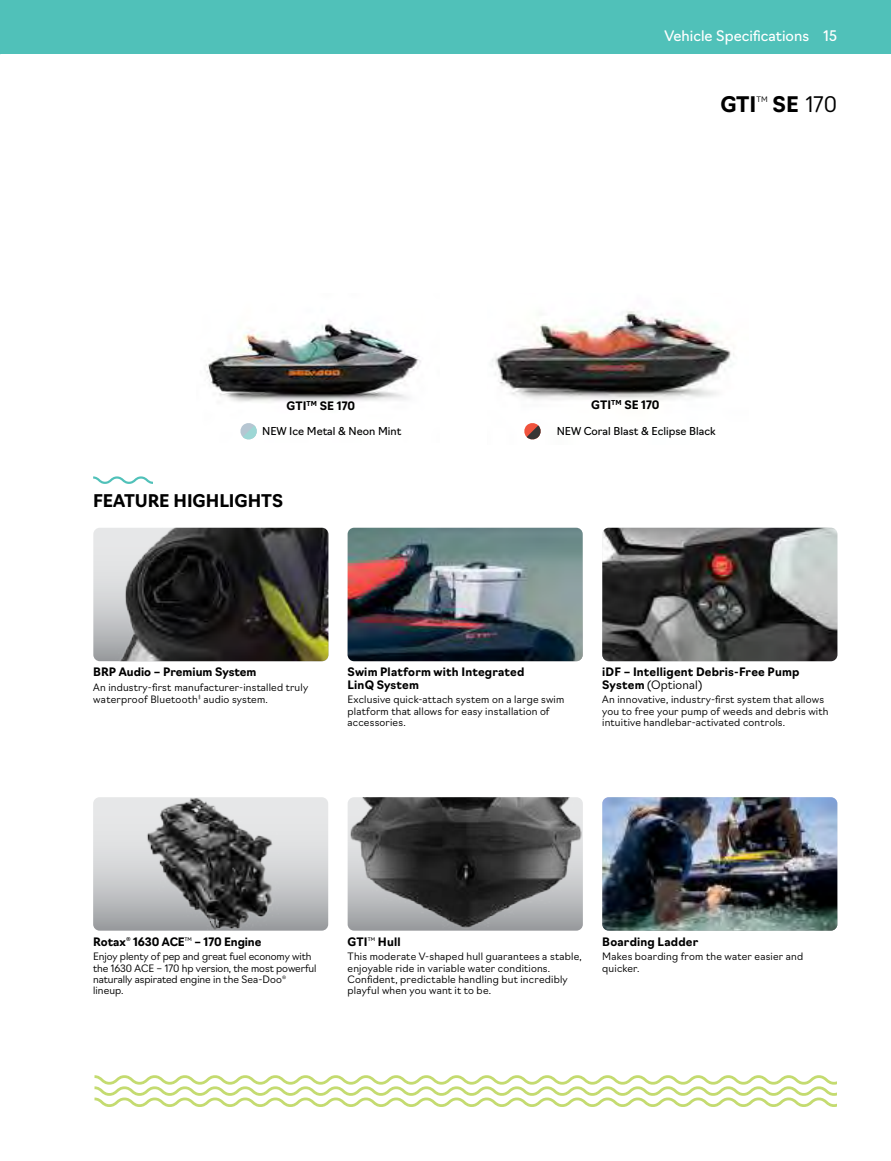
<style>
.page{position:relative;width:891px;height:1161px;background:#fff}
.page>*{position:absolute;margin:0;border:0;box-sizing:border-box;transform-origin:0 0}
.t1{font:300 21px "Navigo";color:#000}
.t2{font:700 21px "Navigo";color:#000}
.t3{font:700 17.1px "Navigo";letter-spacing:-.005em;color:#000}
.t4{font:14.25px "Navigo";color:#fff}
.t5{font:700 11.4px/12.9px "Navigo";letter-spacing:.015em;color:#000}
.t6{font:700 11.4px "Navigo";letter-spacing:-.01em;color:#000}
.t7{font:10.65px "Navigo";color:#000}
.t8{font:300 10.05px/11.4px "Navigo";letter-spacing:.02em;color:#000}
.t9{font:300 10.05px/11.4px "Navigo";letter-spacing:-.01em;color:#000}
.t10{font:300 7.35px "Navigo";color:#000}
.t11{font:4.8px "Navigo";color:#000}
.s1{font-weight:700}
.s2{font-weight:300}
</style>
<div class="page">
<img style="left:492px;top:311px;width:242px;height:89px">
<img style="left:206px;top:321px;width:215px;height:81px">
<svg style="left:93px;top:476px;width:60px;height:8px"></svg>
<svg style="left:93px;top:797px;width:235px;height:134px;background:#cfd0d2"></svg>
<img style="left:111px;top:797px;width:208px;height:134px">
<img style="left:602px;top:797px;width:235px;height:134px">
<img style="left:348px;top:528px;width:235px;height:133px">
<img style="left:93px;top:528px;width:235px;height:133px">
<svg style="left:240px;top:423px;width:17px;height:17px"></svg>
<svg style="left:524px;top:423px;width:17px;height:17px"></svg>
<img style="left:602px;top:528px;width:235px;height:133px">
<img style="left:348px;top:797px;width:235px;height:134px">
<svg style="left:94px;top:1075px;width:743px;height:32px"></svg>
<div style="left:0;top:0;width:891px;height:54px;background:#50c1b9"></div>
<h3 class="t4" style="left:664px;top:24px;width:174px">Vehicle Specifications 15</h3>
<p class="t5" style="left:286px;top:398px;width:70px">GTI<sup>TM</sup> SE 170</p>
<p class="t7" style="left:262px;top:422px;width:141px">NEW Ice Metal &amp; Neon Mint</p>
<h2 class="t3" style="left:93px;top:487px;width:191px">FEATURE HIGHLIGHTS</h2>
<h1 class="t2" style="left:720px;top:88px;width:38px">GTI</h1>
<p class="t10" style="left:756px;top:93px;width:13px">TM</p>
<h1 class="t1" style="left:773px;top:88px;width:66px"><span class="s1">SE</span> 170</h1>
<p class="t5" style="left:591px;top:397px;width:70px">GTI<sup>TM</sup> SE 170</p>
<p class="t7" style="left:557px;top:422px;width:160px">NEW Coral Blast &amp; Eclipse Black</p>
<p class="t5" style="left:93px;top:665px;width:165px">BRP Audio – Premium System</p>
<p class="t8" style="left:93px;top:680px;width:216px;line-height:12px">An industry-first manufacturer-installed truly waterproof Bluetooth<sup>‡</sup> audio system.</p>
<p class="t5" style="left:348px;top:665px;width:178px">Swim Platform with Integrated<br>LinQ System</p>
<p class="t8" style="left:348px;top:693px;width:218px">Exclusive quick-attach system on a large swim platform that allows for easy installation of accessories.</p>
<p class="t5" style="left:602px;top:665px;width:199px">iDF – Intelligent Debris-Free Pump<br>System <span class="s2">(Optional)</span></p>
<p class="t8" style="left:602px;top:693px;width:228px">An innovative, industry-first system that allows you to free your pump of weeds and debris with intuitive handlebar-activated controls.</p>
<p class="t6" style="left:93px;top:933px;width:93px">Rotax<sup>®</sup> 1630 ACE</p>
<p class="t11" style="left:185px;top:935px;width:9px">TM</p>
<p class="t6" style="left:195px;top:933px;width:68px">– 170 Engine</p>
<p class="t9" style="left:93px;top:950px;width:225px">Enjoy plenty of pep and great fuel economy with the 1630 ACE – 170 hp version, the most powerful naturally aspirated engine in the Sea-Doo<sup>® </sup>lineup.</p>
<p class="t5" style="left:348px;top:934px;width:22px">GTI</p>
<p class="t11" style="left:368px;top:935px;width:9px">TM</p>
<p class="t5" style="left:378px;top:934px;width:24px">Hull</p>
<p class="t8" style="left:348px;top:950px;width:236px">This moderate V-shaped hull guarantees a stable, enjoyable ride in variable water conditions.<br>Confident, predictable handling but incredibly playful when you want it to be.</p>
<p class="t5" style="left:602px;top:934px;width:98px">Boarding Ladder</p>
<p class="t8" style="left:602px;top:950px;width:202px">Makes boarding from the water easier and quicker.</p>
</div>
